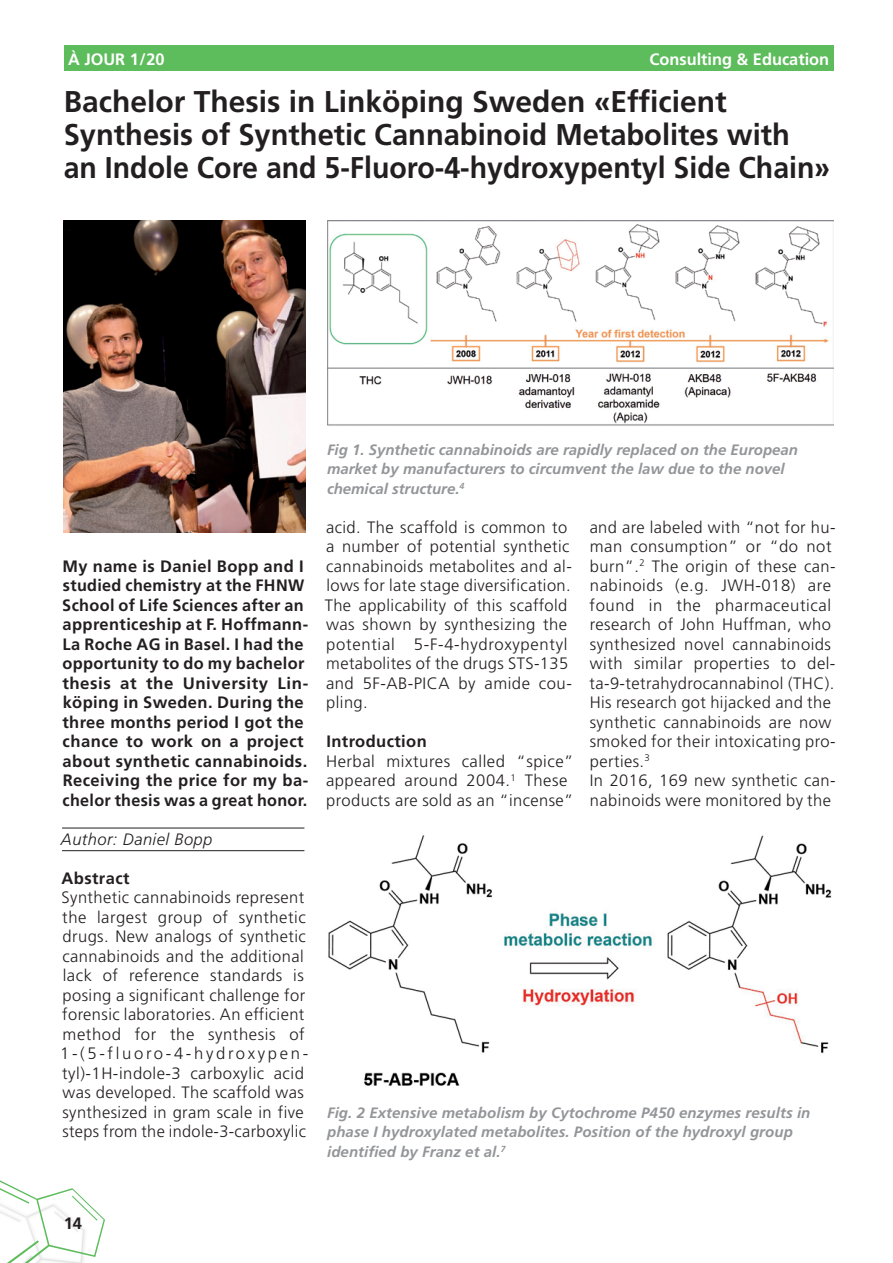
<style>
.page{position:relative;width:893px;height:1263px;background:#fff}
.page>*{position:absolute;margin:0;border:0;box-sizing:border-box;transform-origin:0 0}
.Titel{font:700 30px/33px "Frutiger LT Std";color:#231f20}
.Grundschrift_Normal{font:300 16.5px/19.5px "Frutiger LT Std";letter-spacing:.025em;color:#231f20}
.Grundschrift_Fett{font:700 16.5px/19.5px "Frutiger LT Com";letter-spacing:.025em;color:#231f20}
.t1{font:700 16.5px "Frutiger LT Std";color:#fff}
.Autor{font:italic 300 16.5px "Frutiger LT Std";letter-spacing:.025em;color:#231f20}
.t2{font:700 16.5px "Frutiger LT Std";color:#231f20}
.Bildlegende{font:italic 700 15px/19.5px "Frutiger LT Std";letter-spacing:.005em;color:#939598}
</style>
<div class="page">
<svg style="left:0;top:1180px;width:105px;height:83px"></svg>
<div style="left:64px;top:45px;width:769px;height:26px;background:#5dbc5b"></div>
<hr style="left:62px;top:850px;width:242px;height:1px;background:#231f20">
<hr style="left:62px;top:828px;width:242px;height:1px;background:#231f20">
<img style="left:63px;top:220px;width:243px;height:313px">
<img style="left:327px;top:221px;width:506px;height:205px">
<img style="left:328px;top:835px;width:504px;height:251px">
<p class="t1" style="left:68px;top:49px;width:98px">À JOUR 1/20</p>
<p class="t1" style="left:649px;top:49px;width:181px">Consulting &amp; Education</p>
<p class="Titel" style="left:64px;top:85px;width:768px">Bachelor Thesis in Linköping Sweden «Efficient<br>Synthesis of Synthetic Cannabinoid Metabolites with an Indole Core and 5-Fluoro-4-hydroxypentyl Side Chain»</p>
<p class="Grundschrift_Fett" style="left:62px;top:556px;width:248px">My name is Daniel Bopp and I studied chemistry at the FHNW<br>School of Life Sciences after an apprenticeship at F. Hoffmann-<br>La Roche AG in Basel. I had the opportunity to do my bachelor thesis at the University Lin&shy;köping in Sweden. During the three months period I got the chance to work on a project about synthetic cannabinoids.<br>Receiving the price for my ba&shy;chelor thesis was a great honor.</p>
<p class="Autor" style="left:61px;top:829px;width:153px">Author: Daniel Bopp</p>
<p class="Grundschrift_Fett" style="left:62px;top:868px;width:69px">Abstract</p>
<p class="Grundschrift_Normal" style="left:60px;top:888px;width:250px">Synthetic cannabinoids represent the largest group of synthetic drugs. New analogs of synthetic cannabinoids and the additional lack of reference standards is posing a significant challenge for forensic laboratories. An efficient method for the synthesis of<br>1-(5-fluoro-4-hydroxypen&shy;tyl)-1H-indole-3 carboxylic acid was developed. The scaffold was synthesized in gram scale in five steps from the indole-3-carboxylic</p>
<p class="Bildlegende" style="left:327px;top:440px;width:472px">Fig 1. Synthetic cannabinoids are rapidly replaced on the European market by manufacturers to circumvent the law due to the novel chemical structure.<sup>4</sup></p>
<p class="Grundschrift_Normal" style="left:325px;top:517px;width:249px">acid. The scaffold is common to a number of potential synthetic cannabinoids metabolites and al&shy;lows for late stage diversification.<br>The applicability of this scaffold was shown by synthesizing the potential 5-F-4-hydroxypentyl metabolites of the drugs STS-135 and 5F-AB-PICA by amide cou&shy;pling.</p>
<p class="Grundschrift_Fett" style="left:326px;top:732px;width:102px">Introduction</p>
<p class="Grundschrift_Normal" style="left:326px;top:751px;width:249px">Herbal mixtures called “spice” appeared around 2004.<sup>1</sup> These products are sold as an “incense”</p>
<p class="Grundschrift_Normal" style="left:590px;top:517px;width:247px">and are labeled with “not for hu&shy;man consumption” or “do not burn”.<sup>2</sup> The origin of these can&shy;nabinoids (e.g. JWH-018) are found in the pharmaceutical research of John Huffman, who synthesized novel cannabinoids with similar properties to del&shy;ta-9-tetrahydrocannabinol (THC).<br>His research got hijacked and the synthetic cannabinoids are now smoked for their intoxicating pro&shy;perties.<sup>3</sup></p>
<p class="Grundschrift_Normal" style="left:590px;top:771px;width:247px">In 2016, 169 new synthetic can&shy;nabinoids were monitored by the</p>
<p class="Bildlegende" style="left:327px;top:1103px;width:485px">Fig. 2 Extensive metabolism by Cytochrome P450 enzymes results in phase I hydroxylated metabolites. Position of the hydroxyl group identified by Franz et al.<sup>7</sup></p>
<p class="t2" style="left:64px;top:1213px;width:20px">14</p>
</div>
